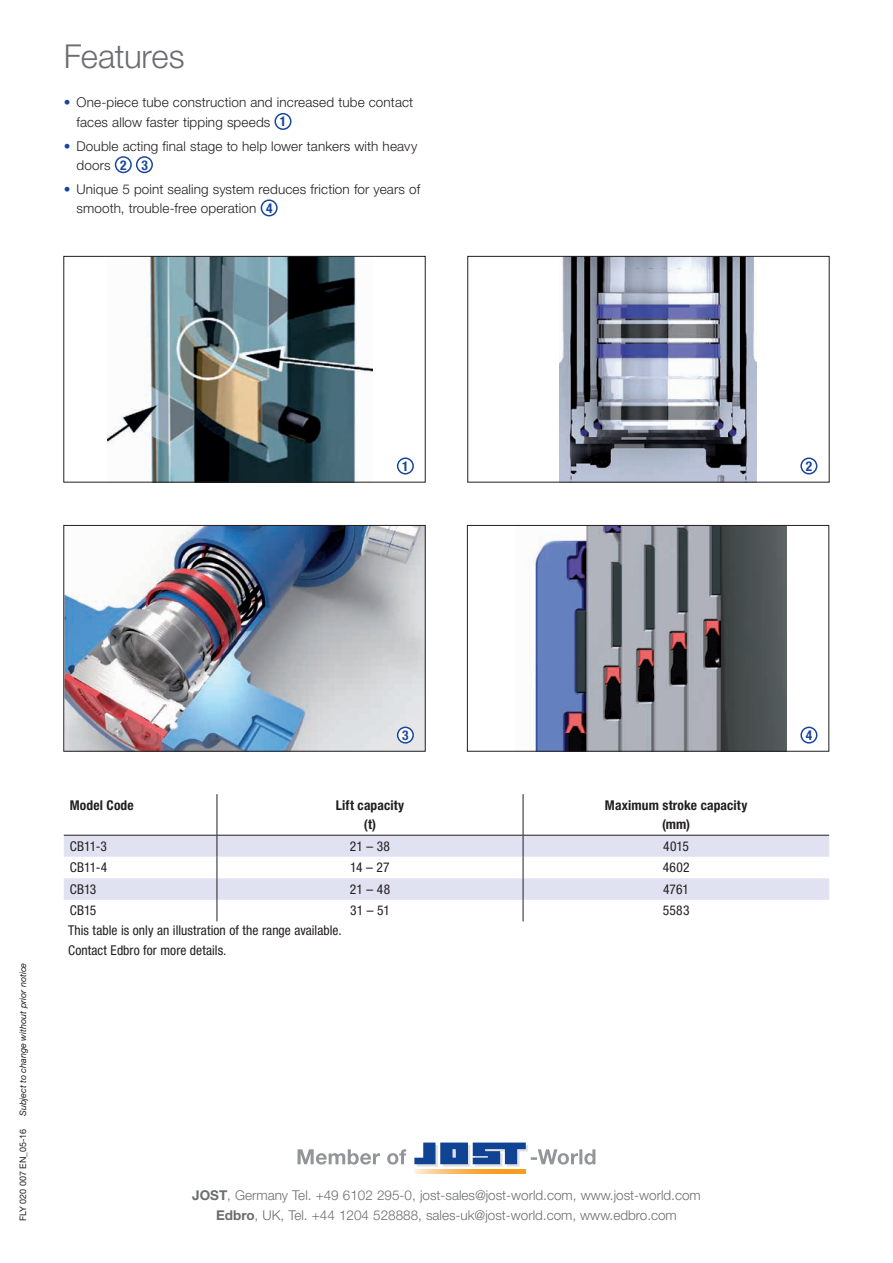
<style>
.page{position:relative;width:893px;height:1263px;background:#fff}
.page>*{position:absolute;margin:0;border:0;box-sizing:border-box;transform-origin:0 0}
.t1{font:300 33px "Helvetica Neue LT";letter-spacing:-.015em;color:#6c6d70}
.t2{font:300 13.5px/19.5px "Helvetica Neue LT Pro";letter-spacing:.01em;color:#231f20}
.t3{font:300 13.5px/20.7px "Helvetica Neue LT Pro";color:#6c6d70;text-align:center}
.t4{font:condensed 13.5px/19.5px "Helvetica Neue LT Pro";letter-spacing:.005em;color:#231f20}
.t5{font:700 condensed 13.5px/19.5px "Helvetica Neue LT Pro";letter-spacing:.01em;color:#231f20;text-align:center}
.t6{font:700 condensed 13.5px "Helvetica Neue LT Pro";color:#18469d}
.t7{font:italic 9px "Helvetica Neue LT Pro";letter-spacing:-.005em;color:#231f20}
.t8{font:9px "Helvetica Neue LT Pro";color:#231f20}
.s1{color:#18469d}
.s2{font-weight:700;font-stretch:condensed;color:#18469d}
.s3{font-weight:700}
</style>
<div class="page">
<svg style="left:414px;top:1169px;width:112px;height:5px"></svg>
<svg style="left:298px;top:1149px;width:108px;height:15px"></svg>
<svg style="left:414px;top:1142px;width:181px;height:24px"></svg>
<div style="left:274px;top:113px;width:17px;height:17px;border:2px solid #18469d;border-radius:50%"></div>
<div style="left:115px;top:156px;width:17px;height:17px;border:2px solid #18469d;border-radius:50%"></div>
<div style="left:136px;top:156px;width:17px;height:17px;border:2px solid #18469d;border-radius:50%"></div>
<div style="left:261px;top:199px;width:17px;height:17px;border:2px solid #18469d;border-radius:50%"></div>
<svg style="left:64px;top:836px;width:765px;height:64px;fill:#e0e2f1"></svg>
<svg style="left:217px;top:836px;width:1px;height:85px"></svg>
<svg style="left:523px;top:836px;width:1px;height:85px"></svg>
<hr style="left:217px;top:794px;width:1px;height:41px;background:#231f20">
<hr style="left:523px;top:794px;width:1px;height:41px;background:#231f20">
<hr style="left:64px;top:835px;width:153px;height:1px;background:#231f20">
<hr style="left:217px;top:835px;width:306px;height:1px;background:#231f20">
<hr style="left:523px;top:835px;width:306px;height:1px;background:#231f20">
<img style="left:65px;top:527px;width:359px;height:223px">
<div style="left:63px;top:525px;width:363px;height:227px;border:1px solid #231f20"></div>
<img style="left:528px;top:527px;width:258px;height:223px">
<div style="left:467px;top:525px;width:362px;height:227px;border:1px solid #231f20"></div>
<div style="left:398px;top:727px;width:15px;height:16px;background:#fff;border-radius:50%"></div>
<div style="left:397px;top:726px;width:17px;height:18px;border:2px solid #18469d;border-radius:50%"></div>
<div style="left:800px;top:726px;width:17px;height:18px;border:2px solid #18469d;border-radius:50%"></div>
<img style="left:559px;top:258px;width:198px;height:222px">
<img style="left:107px;top:258px;width:265px;height:222px">
<div style="left:63px;top:256px;width:363px;height:226px;border:1px solid #231f20"></div>
<div style="left:467px;top:256px;width:363px;height:226px;border:1px solid #231f20"></div>
<div style="left:397px;top:457px;width:17px;height:17px;border:2px solid #18469d;border-radius:50%"></div>
<div style="left:800px;top:457px;width:17px;height:17px;border:2px solid #18469d;border-radius:50%"></div>
<h1 class="t1" style="left:64px;top:37px;width:122px">Features</h1>
<p class="t2" style="left:77px;top:93px;width:338px;text-indent:-13px"><span class="s1">•</span> One-piece tube construction and increased tube contact faces allow faster tipping speeds <span class="s2">1</span></p>
<p class="t2" style="left:77px;top:136px;width:342px;text-indent:-13px"><span class="s1">•</span> Double acting final stage to help lower tankers with heavy doors <span class="s2">2 3</span></p>
<p class="t2" style="left:77px;top:179px;width:345px;text-indent:-13px"><span class="s1">•</span> Unique 5 point sealing system reduces friction for years of smooth, trouble-free operation <span class="s2">4</span></p>
<p class="t6" style="left:402px;top:458px;width:8px">1</p>
<p class="t6" style="left:806px;top:458px;width:8px">2</p>
<p class="t7" style="left:17px;top:1116px;width:155px;rotate:-90deg">Subject to change without prior notice</p>
<p class="t8" style="left:17px;top:1221px;width:94px;rotate:-90deg">FLY 020 007 EN_05-16</p>
<p class="t6" style="left:402px;top:727px;width:8px">3</p>
<p class="t6" style="left:806px;top:727px;width:8px">4</p>
<p class="t5" style="left:70px;top:795px;width:66px">Model Code</p>
<p class="t5" style="left:336px;top:795px;width:70px">Lift capacity (t)</p>
<p class="t5" style="left:605px;top:795px;width:144px">Maximum stroke capacity (mm)</p>
<p class="t4" style="left:70px;top:836px;width:39px">CB11-3</p>
<p class="t4" style="left:350px;top:836px;width:42px">21 – 38</p>
<p class="t4" style="left:663px;top:836px;width:27px">4015</p>
<p class="t4" style="left:70px;top:858px;width:39px">CB11-4</p>
<p class="t4" style="left:350px;top:858px;width:41px">14 – 27</p>
<p class="t4" style="left:663px;top:858px;width:28px">4602</p>
<p class="t4" style="left:70px;top:879px;width:28px">CB13</p>
<p class="t4" style="left:350px;top:879px;width:42px">21 – 48</p>
<p class="t4" style="left:663px;top:879px;width:27px">4761</p>
<p class="t4" style="left:70px;top:901px;width:28px">CB15</p>
<p class="t4" style="left:350px;top:901px;width:41px">31 – 51</p>
<p class="t4" style="left:663px;top:901px;width:28px">5583</p>
<p class="t4" style="left:68px;top:920px;width:275px">This table is only an illustration of the range available.<br>Contact Edbro for more details.</p>
<p class="t3" style="left:192px;top:1184px;width:510px"><span class="s3">JOST</span>, Germany Tel. +49 6102 295-0, jost-sales@jost-world.com, www.jost-world.com<br><span class="s3">Edbro</span>, UK, Tel. +44 1204 528888, sales-uk@jost-world.com, www.edbro.com</p>
</div>
